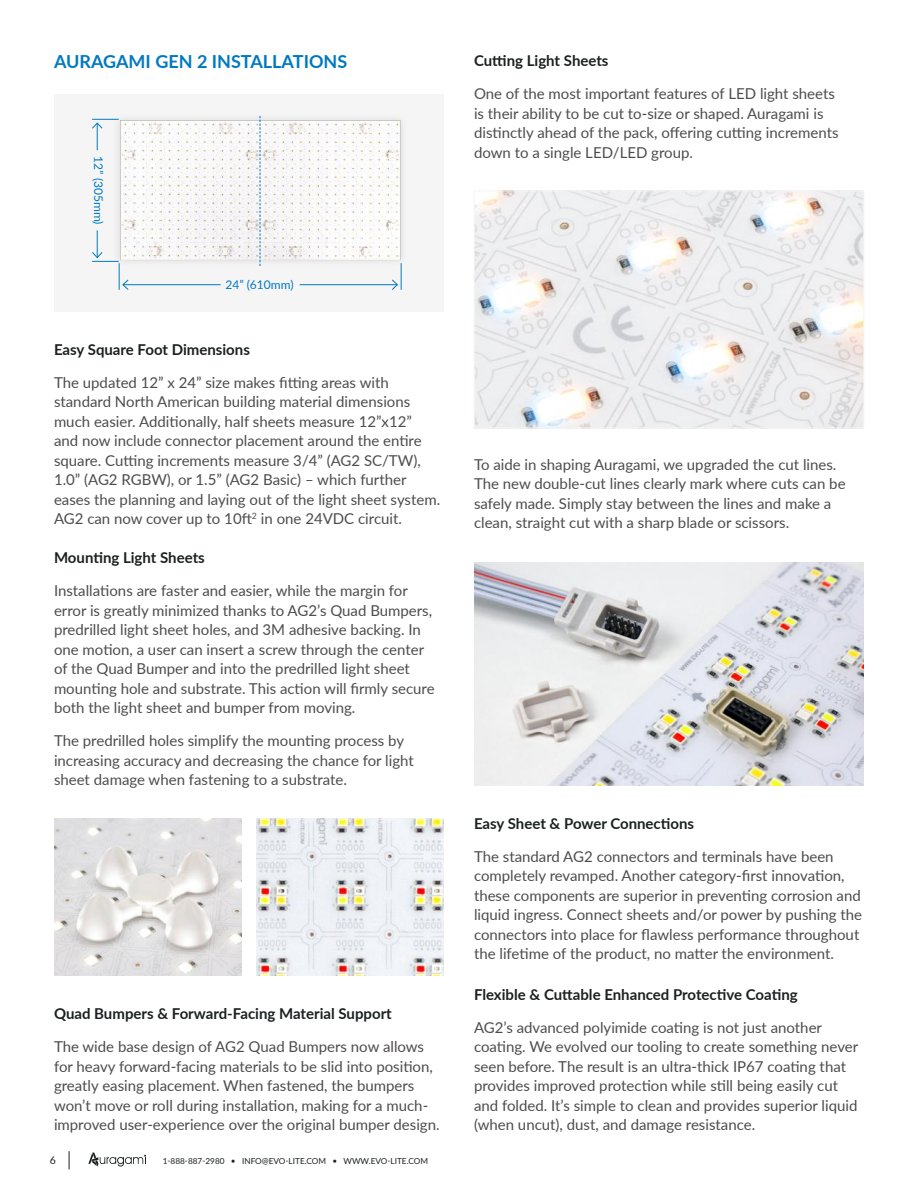
<style>
.page{position:relative;width:918px;height:1188px;background:#fff}
.page>*{position:absolute;margin:0;border:0;box-sizing:border-box;transform-origin:0 0}
.t1{font:700 18px "Lato";color:#0079c2}
.t2{font:15px/19.5px "Lato";color:#4e4b4c}
.t3{font:700 15px "Lato";color:#1c2021}
.t4{font:12px "Lato";color:#0079c2}
.t5{font:10.5px "Lato";color:#1c2021}
.t6{font:8.25px "Lato";color:#1c2021}
</style>
<div class="page">
<svg style="left:69px;top:1151px;width:1px;height:18px"></svg>
<svg style="left:88px;top:1153px;width:58px;height:14px"></svg>
<div style="left:54px;top:94px;width:390px;height:218px;background:#f6f5f5"></div>
<div style="left:103px;top:94px;width:316px;height:205px;background:#241f1f;opacity:.71"></div>
<img style="left:476px;top:193px;width:386px;height:233px">
<div style="left:474px;top:191px;width:390px;height:237px;border:1px solid #f6f5f5"></div>
<img style="left:474px;top:562px;width:390px;height:224px">
<img style="left:54px;top:819px;width:188px;height:156px">
<img style="left:256px;top:819px;width:188px;height:156px">
<hr style="left:300px;top:284px;width:97px;height:1px;background:#0079c2">
<hr style="left:123px;top:284px;width:98px;height:1px;background:#0079c2">
<svg style="left:391px;top:263px;width:11px;height:28px"></svg>
<svg style="left:92px;top:119px;width:27px;height:31px"></svg>
<svg style="left:92px;top:230px;width:37px;height:61px"></svg>
<svg style="left:260px;top:116px;width:1px;height:150px"></svg>
<p class="t1" style="left:54px;top:49px;width:295px">AURAGAMI GEN 2 INSTALLATIONS</p>
<p class="t4" style="left:107px;top:156px;width:70px;rotate:90deg">12” (305mm)</p>
<p class="t4" style="left:225px;top:276px;width:70px">24” (610mm)</p>
<p class="t3" style="left:54px;top:338px;width:197px">Easy Square Foot Dimensions</p>
<p class="t2" style="left:54px;top:372px;width:388px">The updated 12” x 24” size makes fitting areas with standard North American building material dimensions much easier. Additionally, half sheets measure 12”x12”<br>and now include connector placement around the entire square. Cutting increments measure 3/4” (AG2 SC/TW), 1.0” (AG2 RGBW), or 1.5” (AG2 Basic) – which further eases the planning and laying out of the light sheet system.<br>AG2 can now cover up to 10ft<sup>2</sup> in one 24VDC circuit.</p>
<p class="t3" style="left:54px;top:547px;width:152px">Mounting Light Sheets</p>
<p class="t2" style="left:54px;top:581px;width:382px">Installations are faster and easier, while the margin for error is greatly minimized thanks to AG2’s Quad Bumpers, predrilled light sheet holes, and 3M adhesive backing. In one motion, a user can insert a screw through the center of the Quad Bumper and into the predrilled light sheet mounting hole and substrate. This action will firmly secure both the light sheet and bumper from moving.</p>
<p class="t2" style="left:54px;top:731px;width:361px">The predrilled holes simplify the mounting process by increasing accuracy and decreasing the chance for light sheet damage when fastening to a substrate.</p>
<p class="t3" style="left:54px;top:1003px;width:339px">Quad Bumpers &amp; Forward-Facing Material Support</p>
<p class="t2" style="left:54px;top:1037px;width:387px">The wide base design of AG2 Quad Bumpers now allows for heavy forward-facing materials to be slid into position, greatly easing placement. When fastened, the bumpers won’t move or roll during installation, making for a much&shy;improved user-experience over the original bumper design.</p>
<p class="t5" style="left:50px;top:1153px;width:8px">6</p>
<p class="t6" style="left:163px;top:1155px;width:267px">1-888-887-2980 • INFO@EVO-LITE.COM • WWW.EVO-LITE.COM</p>
<p class="t3" style="left:474px;top:50px;width:136px">Cutting Light Sheets</p>
<p class="t2" style="left:474px;top:83px;width:366px">One of the most important features of LED light sheets is their ability to be cut to-size or shaped. Auragami is distinctly ahead of the pack, offering cutting increments down to a single LED/LED group.</p>
<p class="t2" style="left:474px;top:454px;width:373px">To aide in shaping Auragami, we upgraded the cut lines.<br>The new double-cut lines clearly mark where cuts can be safely made. Simply stay between the lines and make a clean, straight cut with a sharp blade or scissors.</p>
<p class="t3" style="left:474px;top:812px;width:222px">Easy Sheet &amp; Power Connections</p>
<p class="t2" style="left:474px;top:846px;width:390px">The standard AG2 connectors and terminals have been completely revamped. Another category-first innovation, these components are superior in preventing corrosion and liquid ingress. Connect sheets and/or power by pushing the connectors into place for flawless performance throughout the lifetime of the product, no matter the environment.</p>
<p class="t3" style="left:474px;top:983px;width:325px">Flexible &amp; Cuttable Enhanced Protective Coating</p>
<p class="t2" style="left:474px;top:1017px;width:386px">AG2’s advanced polyimide coating is not just another coating. We evolved our tooling to create something never seen before. The result is an ultra-thick IP67 coating that provides improved protection while still being easily cut and folded. It’s simple to clean and provides superior liquid (when uncut), dust, and damage resistance.</p>
</div>
